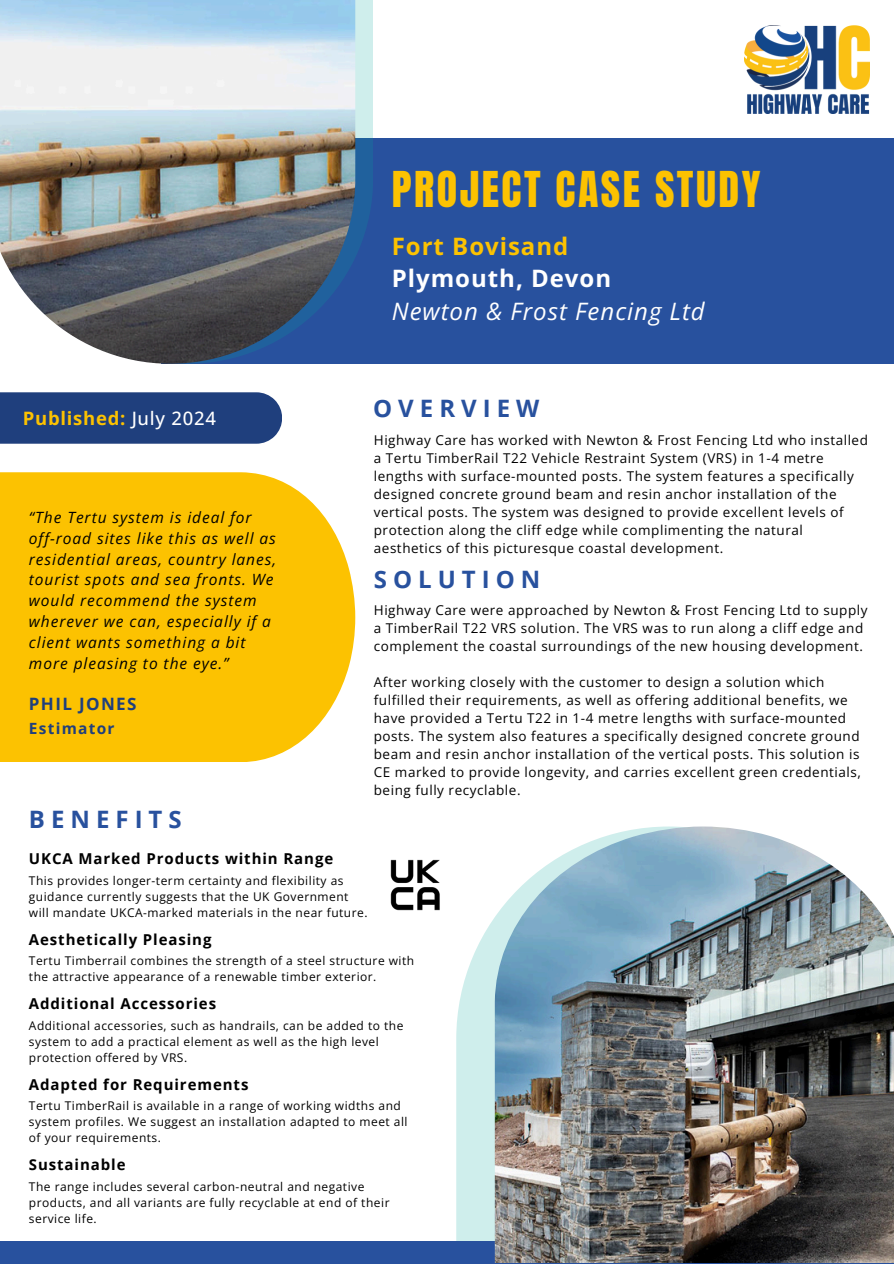
<style>
.page{position:relative;width:894px;height:1264px;background:#fff}
.page>*{position:absolute;margin:0;border:0;box-sizing:border-box;transform-origin:0 0}
.t1{font:42px "Anton";letter-spacing:.06em;color:#fcc201}
.t2{font:italic 24px/32.7px "Open Sans";letter-spacing:.04em;color:#fff}
.t3{font:700 24px "Open Sans";letter-spacing:.25em;color:#28519e}
.t4{font:700 18.45px "Open Sans";letter-spacing:.04em;color:#fcc201}
.t5{font:700 17.1px "Open Sans";letter-spacing:.08em;color:#1f3f7d}
.t6{font:italic 15.45px/20.9px "Open Sans";letter-spacing:.06em;color:#000}
.t7{font:700 15.45px "Open Sans";letter-spacing:.08em;color:#1f3f7d}
.t8{font:700 15px "Open Sans";letter-spacing:.06em;color:#000}
.t9{font:13.5px/18px "Open Sans";letter-spacing:.04em;color:#000}
.t10{font:12px/16px "Open Sans";letter-spacing:.04em;color:#000}
.s1{font-weight:500;color:#fff}
.s2{font-weight:700;font-style:normal;color:#fcc201}
.s3{font-weight:700;font-style:normal}
</style>
<div class="page">
<div style="left:161px;top:138px;width:732px;height:226px;background:#28519e"></div>
<svg style="left:355px;top:0;width:18px;height:257px;fill:#cfeeec"></svg>
<img style="left:0;top:0;width:355px;height:364px">
<svg style="left:456px;top:919px;width:38px;height:322px;background:#d4f0ee"></svg>
<div style="left:0;top:1241px;width:893px;height:22px;background:#28519e"></div>
<img style="left:494px;top:826px;width:399px;height:436px">
<img style="left:390px;top:859px;width:50px;height:51px">
<div style="left:0;top:472px;width:355px;height:290px;background:#fcc201"></div>
<img style="left:744px;top:25px;width:124px;height:89px">
<div style="left:0;top:392px;width:282px;height:51px;background:#1f3f7d"></div>
<h4 class="t1" style="left:392px;top:159px;width:370px">PROJECT CASE STUDY</h4>
<p class="t4" style="left:23px;top:405px;width:194px">Published: <span class="s1">July 2024</span></p>
<h5 class="t6" style="left:29px;top:506px;width:249px">“The Tertu system is ideal for off-road sites like this as well as residential areas, country lanes, tourist spots and sea fronts. We would recommend the system wherever we can, especially if a client wants something a bit more pleasing to the eye.”</h5>
<h2 class="t5" style="left:29px;top:691px;width:109px">PHIL JONES</h2>
<p class="t7" style="left:29px;top:718px;width:87px">Estimator</p>
<h6 class="t3" style="left:29px;top:802px;width:154px">BENEFITS</h6>
<h6 class="t8" style="left:29px;top:848px;width:306px">UKCA Marked Products within Range</h6>
<p class="t2" style="left:392px;top:229px;width:314px"><span class="s2">Fort Bovisand<br></span><span class="s3">Plymouth, Devon<br></span>Newton &amp; Frost Fencing Ltd</p>
<h2 class="t3" style="left:373px;top:391px;width:168px">OVERVIEW</h2>
<p class="t9" style="left:374px;top:431px;width:495px">Highway Care has worked with Newton &amp; Frost Fencing Ltd who installed a Tertu TimberRail T22 Vehicle Restraint System (VRS) in 1-4 metre lengths with surface-mounted posts. The system features a specifically designed concrete ground beam and resin anchor installation of the vertical posts. The system was designed to provide excellent levels of protection along the cliff edge while complimenting the natural aesthetics of this picturesque coastal development.</p>
<p class="t3" style="left:374px;top:562px;width:168px">SOLUTION</p>
<h6 class="t9" style="left:374px;top:600px;width:495px">Highway Care were approached by Newton &amp; Frost Fencing Ltd to supply a TimberRail T22 VRS solution. The VRS was to run along a cliff edge and complement the coastal surroundings of the new housing development.</h6>
<h2 class="t9" style="left:374px;top:672px;width:488px">After working closely with the customer to design a solution which fulfilled their requirements, as well as offering additional benefits, we have provided a Tertu T22 in 1-4 metre lengths with surface-mounted posts. The system also features a specifically designed concrete ground beam and resin anchor installation of the vertical posts. This solution is CE marked to provide longevity, and carries excellent green credentials, being fully recyclable.</h2>
<p class="t10" style="left:29px;top:872px;width:340px">This provides longer-term certainty and flexibility as guidance currently suggests that the UK Government will mandate UKCA-marked materials in the near future.</p>
<p class="t8" style="left:29px;top:928px;width:184px">Aesthetically Pleasing</p>
<p class="t10" style="left:29px;top:952px;width:387px">Tertu Timberrail combines the strength of a steel structure with the attractive appearance of a renewable timber exterior.</p>
<p class="t8" style="left:29px;top:993px;width:189px">Additional Accessories</p>
<h6 class="t10" style="left:29px;top:1017px;width:376px">Additional accessories, such as handrails, can be added to the system to add a practical element as well as the high level protection offered by VRS.</h6>
<p class="t8" style="left:29px;top:1073px;width:221px">Adapted for Requirements</p>
<h6 class="t10" style="left:29px;top:1097px;width:380px">Tertu TimberRail is available in a range of working widths and system profiles. We suggest an installation adapted to meet all of your requirements.</h6>
<h6 class="t8" style="left:29px;top:1154px;width:98px">Sustainable</h6>
<p class="t10" style="left:29px;top:1178px;width:362px">The range includes several carbon-neutral and negative products, and all variants are fully recyclable at end of their service life.</p>
</div>
